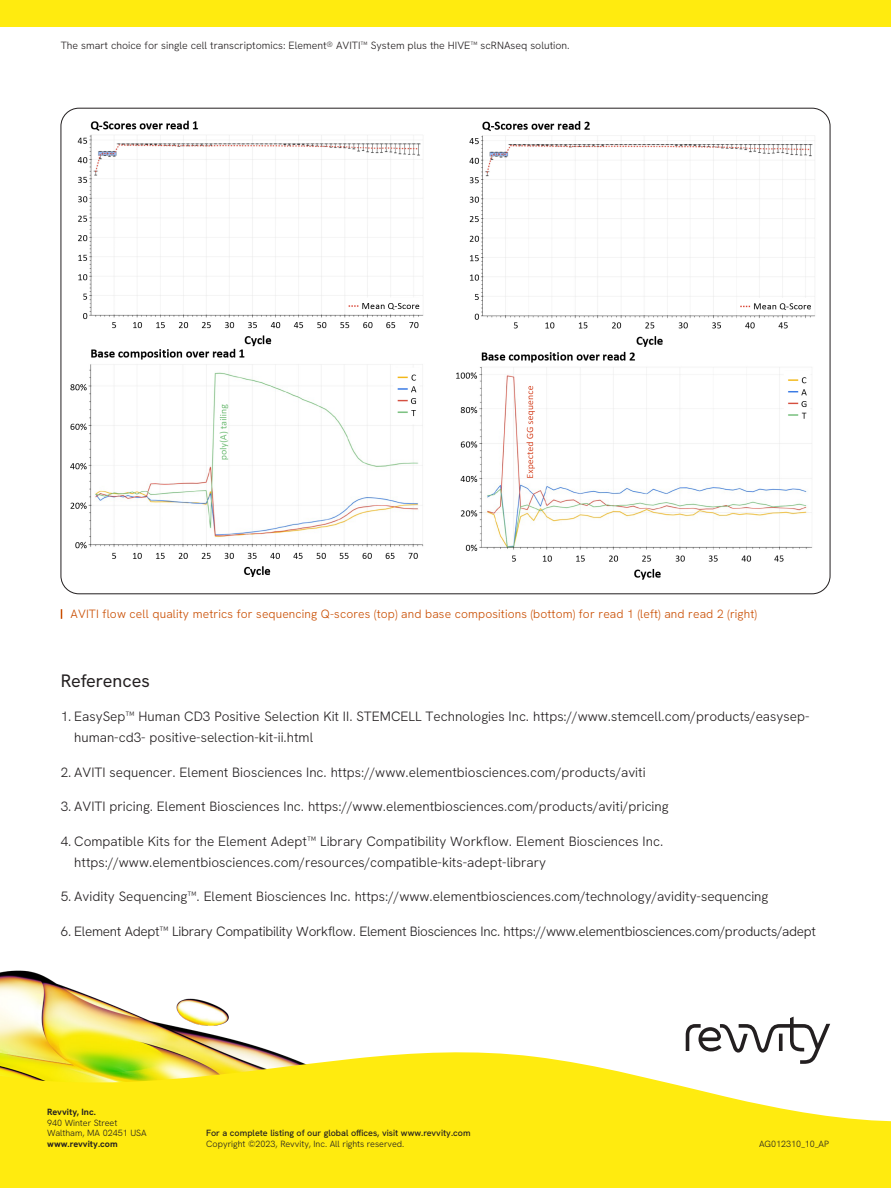
<style>
.page{position:relative;width:891px;height:1188px;background:#fff}
.page>*{position:absolute;margin:0;border:0;box-sizing:border-box;transform-origin:0 0}
.t1{font:18px "Hanken Grotesk";color:#231f20}
.t2{font:300 13.5px/21px "Hanken Grotesk";color:#231f20}
.t3{font:300 13.5px "Hanken Grotesk";letter-spacing:-.02em;color:#231f20}
.t4{font:300 12px "Hanken Grotesk";letter-spacing:.01em;color:#c94d00}
.t5{font:300 10.5px "Hanken Grotesk";color:#231f20}
.t6{font:300 9px/10.5px "Hanken Grotesk";color:#231f20}
.Signoff_Address{font:500 9px "Hanken Grotesk";color:#231f20}
.s1{font-weight:700}
</style>
<div class="page">
<img style="left:0;top:970px;width:265px;height:79px">
<svg style="left:0;top:1049px;width:891px;height:139px;background:#fcec2f"></svg>
<svg style="left:686px;top:1017px;width:144px;height:47px"></svg>
<div style="left:0;top:0;width:891px;height:26px;background:#ffeb0f"></div>
<img style="left:61px;top:112px;width:769px;height:471px">
<p class="t5" style="left:61px;top:39px;width:510px">The smart choice for single cell transcriptomics: Element® AVITI™ System plus the HIVE™ scRNAseq solution.</p>
<p class="t4" style="left:71px;top:606px;width:688px">AVITI flow cell quality metrics for sequencing Q-scores (top) and base compositions (bottom) for read 1 (left) and read 2 (right)</p>
<p class="t1" style="left:61px;top:669px;width:91px">References</p>
<p class="t2" style="left:74px;top:706px;width:737px;text-indent:-14px">1. EasySep™ Human CD3 Positive Selection Kit II. STEMCELL Technologies Inc. https://www.stemcell.com/products/easysep&shy;human-cd3- positive-selection-kit-ii.html</p>
<p class="t2" style="left:61px;top:761px;width:586px">2. AVITI sequencer. Element Biosciences Inc. https://www.elementbiosciences.com/products/aviti</p>
<p class="t2" style="left:61px;top:796px;width:609px">3. AVITI pricing. Element Biosciences Inc. https://www.elementbiosciences.com/products/aviti/pricing</p>
<p class="t2" style="left:74px;top:830px;width:590px;text-indent:-14px">4. Compatible Kits for the Element Adept™ Library Compatibility Workflow. Element Biosciences Inc. https://www.elementbiosciences.com/resources/compatible-kits-adept-library</p>
<p class="t2" style="left:61px;top:886px;width:709px">5. Avidity Sequencing™. Element Biosciences Inc. https://www.elementbiosciences.com/technology/avidity-sequencing</p>
<p class="t3" style="left:61px;top:922px;width:757px">6. Element Adept™ Library Compatibility Workflow. Element Biosciences Inc. https://www.elementbiosciences.com/products/adept</p>
<p class="t6" style="left:47px;top:1107px;width:101px"><span class="s1">Revvity, Inc.<br></span>940 Winter Street<br>Waltham, MA 02451 USA <span class="s1">www.revvity.com</span></p>
<p class="Signoff_Address" style="left:206px;top:1127px;width:266px">For a complete listing of our global offices, visit www.revvity.com</p>
<p class="t6" style="left:206px;top:1138px;width:200px">Copyright ©2023, Revvity, Inc. All rights reserved.</p>
<p class="t6" style="left:759px;top:1138px;width:71px">AG012310_10_AP</p>
</div>
